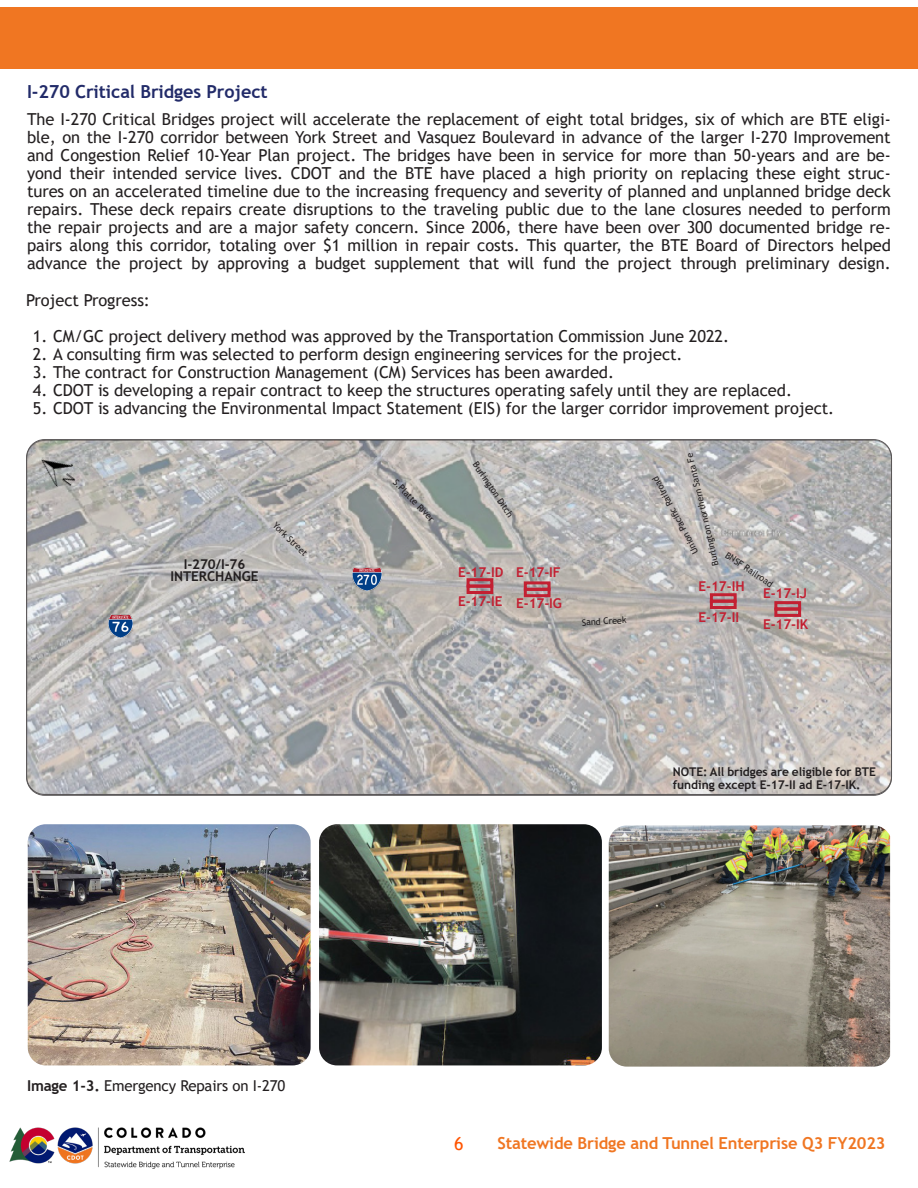
<style>
.page{position:relative;width:918px;height:1188px;background:#fff}
.page>*{position:absolute;margin:0;border:0;box-sizing:border-box;transform-origin:0 0}
.Heading{font:700 18px "Trebuchet MS";letter-spacing:-.005em;color:#222b69}
.t1{font:18px "Trebuchet MS";color:#ff5400}
.Narrative{font:16.5px/18px "Trebuchet MS";letter-spacing:-.005em;color:#231f20;text-align:justify}
.t2{font:700 16.5px "Trebuchet MS";letter-spacing:-.01em;color:#f07622}
.t3{font:15px "Trebuchet MS";letter-spacing:-.01em;color:#231f20}
.Narrative-2{font:700 13.5px "Trebuchet MS";letter-spacing:-.005em;color:#c32032}
.Narrative-3{font:700 13.5px "Trebuchet MS";letter-spacing:-.005em;color:#231f20}
.Narrative-4{font:700 12px/13.5px "Trebuchet MS";letter-spacing:-.005em;color:#231f20}
.t4{font:9px "Trebuchet MS";color:#231f20}
.s1{font-weight:700}
</style>
<div class="page">
<img style="left:9px;top:1127px;width:235px;height:41px">
<div style="left:0;top:8px;width:918px;height:61px;background:#f07622"></div>
<img style="left:28px;top:824px;width:283px;height:241px">
<img style="left:609px;top:825px;width:281px;height:242px">
<img style="left:319px;top:824px;width:283px;height:241px">
<img style="left:27px;top:440px;width:865px;height:354px">
<div style="left:710px;top:593px;width:27px;height:10px;border:3px solid #c32032"></div>
<div style="left:710px;top:600px;width:27px;height:9px;border:3px solid #c32032"></div>
<div style="left:774px;top:601px;width:27px;height:10px;border:3px solid #c32032"></div>
<div style="left:774px;top:608px;width:27px;height:9px;border:3px solid #c32032"></div>
<div style="left:467px;top:578px;width:26px;height:10px;border:3px solid #c32032"></div>
<div style="left:467px;top:585px;width:26px;height:9px;border:3px solid #c32032"></div>
<div style="left:524px;top:581px;width:27px;height:10px;border:3px solid #c32032"></div>
<div style="left:524px;top:588px;width:27px;height:9px;border:3px solid #c32032"></div>
<img style="left:34px;top:448px;width:47px;height:45px">
<img style="left:353px;top:567px;width:29px;height:24px">
<img style="left:109px;top:615px;width:23px;height:23px">
<p class="Heading" style="left:27px;top:80px;width:242px">I-270 Critical Bridges Project</p>
<p class="Narrative" style="left:27px;top:110px;width:865px">The I-270 Critical Bridges project will accelerate the replacement of eight total bridges, six of which are BTE eligi&shy;ble, on the I-270 corridor between York Street and Vasquez Boulevard in advance of the larger I-270 Improvement and Congestion Relief 10-Year Plan project. The bridges have been in service for more than 50-years and are be&shy;yond their intended service lives. CDOT and the BTE have placed a high priority on replacing these eight struc&shy;tures on an accelerated timeline due to the increasing frequency and severity of planned and unplanned bridge deck repairs. These deck repairs create disruptions to the traveling public due to the lane closures needed to perform the repair projects and are a major safety concern. Since 2006, there have been over 300 documented bridge re&shy;pairs along this corridor, totaling over $1 million in repair costs. This quarter, the BTE Board of Directors helped advance the project by approving a budget supplement that will fund the project through preliminary design.</p>
<p class="Narrative" style="left:26px;top:291px;width:125px">Project Progress:</p>
<p class="Narrative" style="left:33px;top:327px;width:698px">1. CM/GC project delivery method was approved by the Transportation Commission June 2022.</p>
<p class="Narrative" style="left:33px;top:345px;width:651px">2. A consulting firm was selected to perform design engineering services for the project.</p>
<p class="Narrative" style="left:33px;top:363px;width:583px">3. The contract for Construction Management (CM) Services has been awarded.</p>
<p class="Narrative" style="left:33px;top:381px;width:761px">4. CDOT is developing a repair contract to keep the structures operating safely until they are replaced.</p>
<p class="Narrative" style="left:33px;top:399px;width:803px">5. CDOT is advancing the Environmental Impact Statement (EIS) for the larger corridor improvement project.</p>
<p class="Narrative-3" style="left:184px;top:555px;width:63px">I-270/I-76</p>
<p class="Narrative-3" style="left:171px;top:567px;width:90px">INTERCHANGE</p>
<p class="t4" style="left:278px;top:520px;width:46px;rotate:44deg">York Street</p>
<p class="t4" style="left:399px;top:477px;width:56px;rotate:46deg">S.Platte River</p>
<p class="t4" style="left:480px;top:459px;width:66px;rotate:56deg">Burlington Ditch</p>
<p class="Narrative-2" style="left:458px;top:564px;width:47px">E-17-ID</p>
<p class="Narrative-2" style="left:458px;top:592px;width:46px">E-17-IE</p>
<p class="Narrative-2" style="left:516px;top:564px;width:46px">E-17-IF</p>
<p class="Narrative-2" style="left:516px;top:595px;width:47px">E-17-IG</p>
<p class="t4" style="left:582px;top:617px;width:46px;rotate:-3deg">Sand Creek</p>
<p class="t4" style="left:710px;top:567px;width:117px;rotate:-103deg">Burlington northern Santa Fe</p>
<p class="t4" style="left:691px;top:556px;width:88px;rotate:-118deg">Union Pacif c Railroad</p>
<p class="t4" style="left:730px;top:549px;width:57px;rotate:34deg">BNSF Railroad</p>
<p class="Narrative-2" style="left:699px;top:578px;width:47px">E-17-IH</p>
<p class="Narrative-2" style="left:699px;top:609px;width:42px">E-17-II</p>
<p class="Narrative-2" style="left:763px;top:584px;width:45px">E-17-IJ</p>
<p class="Narrative-2" style="left:763px;top:615px;width:47px">E-17-IK</p>
<p class="Narrative-4" style="left:673px;top:765px;width:205px">NOTE: All bridges are eligible for BTE funding except E-17-II ad E-17-IK.</p>
<p class="t3" style="left:27px;top:1076px;width:260px"><span class="s1">Image 1-3.</span> Emergency Repairs on I-270</p>
<p class="t1" style="left:454px;top:1132px;width:11px">6</p>
<p class="t2" style="left:498px;top:1133px;width:390px">Statewide Bridge and Tunnel Enterprise Q3 FY2023</p>
</div>
